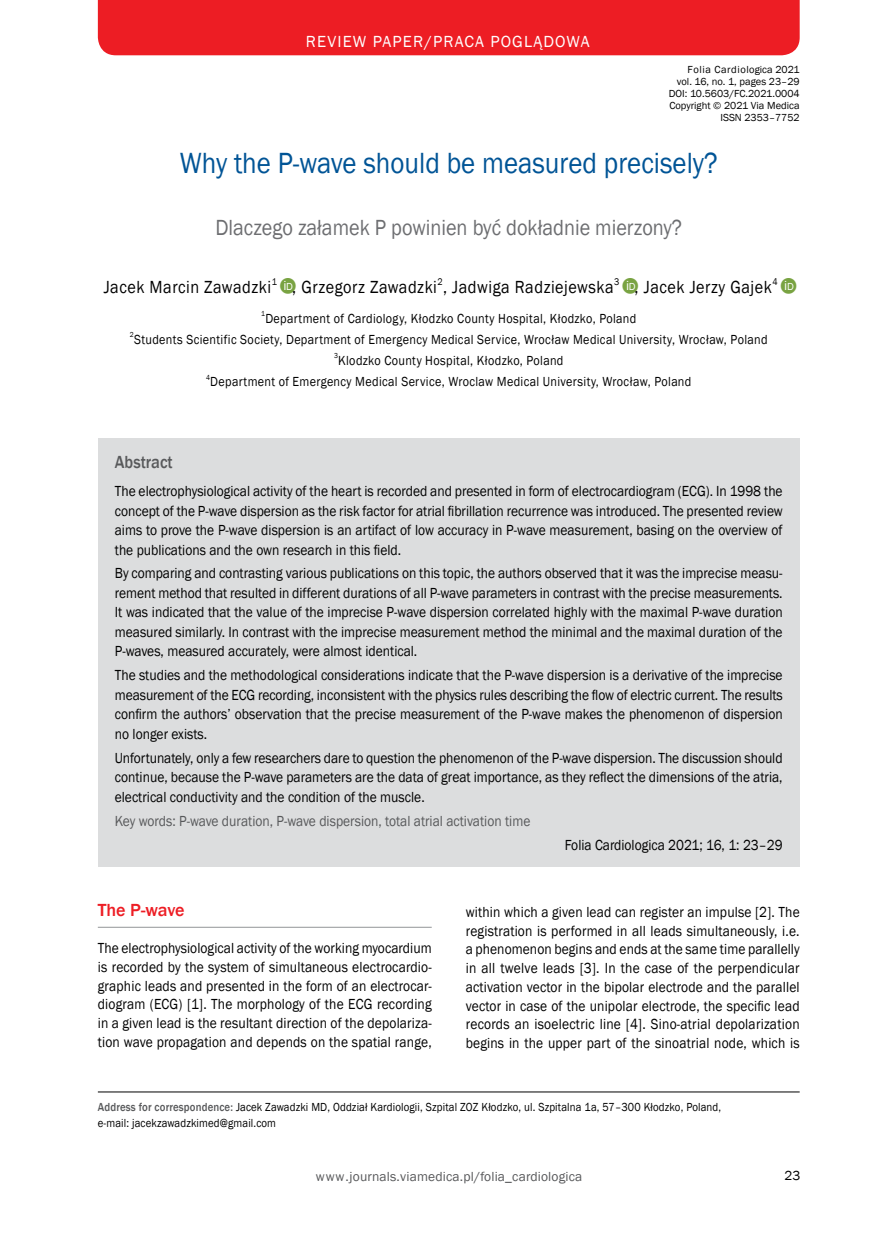
<style>
.page{position:relative;width:872px;height:1234px;background:#fff}
.page>*{position:absolute;margin:0;border:0;box-sizing:border-box;transform-origin:0 0}
.t1{font:36px "Franklin Gothic";color:#79a342}
.t2{font:30px "Franklin Gothic";color:#005496;scale:.9 1}
.t3{font:22.5px "Franklin Gothic";color:#6d6e71;scale:.9 1}
.t4{font:18px "Franklin Gothic";letter-spacing:.03em;color:#000;scale:.9 1}
.t5{font:500 18px "Franklin Gothic";letter-spacing:-.01em;color:#ed1d24}
.t6{font:500 18px "Franklin Gothic";color:#58595b;scale:.9 1}
.t7{font:16.5px "Franklin Gothic";letter-spacing:.07em;color:#fff}
.t8{font:15px/19.5px "Franklin Gothic";color:#000;text-align:justify;scale:.9 1}
.t9{font:15px "Franklin Gothic";color:#58595b;scale:.9 1}
.t10{font:13.5px/21px "Franklin Gothic";letter-spacing:.025em;color:#000;text-align:center;scale:.9 1}
.t11{font:13.5px "Franklin Gothic";letter-spacing:.01em;color:#58595b}
.t12{font:13.5px "Franklin Gothic";letter-spacing:.025em;color:#000}
.t13{font:12px/16.5px "Franklin Gothic";letter-spacing:.01em;color:#000;scale:.9 1}
.t14{font:10.5px/12px "Franklin Gothic";color:#000;text-align:right}
.s1{font-size:36px;color:#79a342}
.s2{font-weight:500;color:#58595b}
</style>
<div class="page">
<div style="left:98px;top:0;width:701px;height:55px;background:#ed1d24"></div>
<hr style="left:98px;top:1091px;width:701px;height:1px;background:#000">
<div style="left:98px;top:438px;width:701px;height:429px;background:#dcddde"></div>
<hr style="left:98px;top:926px;width:334px;height:1px;background:#939598">
<p class="t7" style="left:306px;top:31px;width:285px">REVIEW paper/PRACA POGLĄDOWA</p>
<p class="t14" style="left:669px;top:64px;width:132px">Folia Cardiologica 2021<br>vol. 16, no. 1, pages 23–29<br>DOI: 10.5603/FC.2021.0004<br>Copyright © 2021 Via Medica<br>ISSN 2353–7752</p>
<h2 class="t2" style="left:180px;top:145px;width:599px">Why the P-wave should be measured precisely?</h2>
<h3 class="t3" style="left:215px;top:213px;width:520px">Dlaczego załamek P powinien być dokładnie mierzony?</h3>
<p class="t4" style="left:104px;top:276px;width:750px">Jacek Marcin Zawadzki<sup>1</sup><span class="s1">●</span><sup>i</sup><sup>D</sup>, Grzegorz Zawadzki<sup>2</sup>, Jadwiga Radziejewska<sup>3</sup><span class="s1">●</span><sup>i</sup><sup>D</sup>, Jacek Jerzy Gajek<sup>4</sup></p>
<h1 class="t1" style="left:778px;top:261px;width:23px">●<sup>i</sup> <sup>D</sup></h1>
<p class="t10" style="left:130px;top:308px;width:710px"><sup>1</sup>Department of Cardiology, Kłodzko County Hospital, Kłodzko, Poland<br><sup>2</sup>Students Scientific Society, Department of Emergency Medical Service, Wrocław Medical University, Wrocław, Poland <sup>3</sup>Klodzko County Hospital, Kłodzko, Poland<br><sup>4</sup>Department of Emergency Medical Service, Wroclaw Medical University, Wrocław, Poland</p>
<p class="t6" style="left:115px;top:451px;width:66px">Abstract</p>
<p class="t8" style="left:115px;top:481px;width:743px">The electrophysiological activity of the heart is recorded and presented in form of electrocardiogram (ECG). In 1998 the concept of the P-wave dispersion as the risk factor for atrial fibrillation recurrence was introduced. The presented review aims to prove the P-wave dispersion is an artifact of low accuracy in P-wave measurement, basing on the overview of the publications and the own research in this field.</p>
<p class="t8" style="left:115px;top:564px;width:743px">By comparing and contrasting various publications on this topic, the authors observed that it was the imprecise measu&shy;rement method that resulted in different durations of all P-wave parameters in contrast with the precise measurements.<br>It was indicated that the value of the imprecise P-wave dispersion correlated highly with the maximal P-wave duration measured similarly. In contrast with the imprecise measurement method the minimal and the maximal duration of the P-waves, measured accurately, were almost identical.</p>
<p class="t8" style="left:115px;top:665px;width:743px">The studies and the methodological considerations indicate that the P-wave dispersion is a derivative of the imprecise measurement of the ECG recording, inconsistent with the physics rules describing the flow of electric current. The results confirm the authors’ observation that the precise measurement of the P-wave makes the phenomenon of dispersion no longer exists.</p>
<p class="t8" style="left:115px;top:748px;width:743px">Unfortunately, only a few researchers dare to question the phenomenon of the P-wave dispersion. The discussion should continue, because the P-wave parameters are the data of great importance, as they reflect the dimensions of the atria, electrical conductivity and the condition of the muscle.</p>
<p class="t9" style="left:115px;top:811px;width:463px">Key words: P-wave duration, P-wave dispersion, total atrial activation time</p>
<p class="t8" style="left:565px;top:835px;width:244px">Folia Cardiologica 2021; 16, 1: 23–29</p>
<p class="t5" style="left:98px;top:898px;width:88px">The P-wave</p>
<p class="t8" style="left:98px;top:938px;width:372px;line-height:18.8px">The electrophysiological activity of the working myocardium is recorded by the system of simultaneous electrocardio&shy;graphic leads and presented in the form of an electrocar&shy;diogram (ECG) [1]. The morphology of the ECG recording in a given lead is the resultant direction of the depolariza&shy;tion wave propagation and depends on the spatial range,</p>
<p class="t8" style="left:466px;top:902px;width:372px;line-height:18.8px">within which a given lead can register an impulse [2]. The registration is performed in all leads simultaneously, i.e. a phenomenon begins and ends at the same time parallelly in all twelve leads [3]. In the case of the perpendicular activation vector in the bipolar electrode and the parallel vector in case of the unipolar electrode, the specific lead records an isoelectric line [4]. Sino-atrial depolarization begins in the upper part of the sinoatrial node, which is</p>
<p class="t13" style="left:98px;top:1098px;width:694px"><span class="s2">Address for correspondence:</span> Jacek Zawadzki MD, Oddział Kardiologii, Szpital ZOZ Kłodzko, ul. Szpitalna 1a, 57–300 Kłodzko, Poland, e-mail: jacekzawadzkimed@gmail.com</p>
<p class="t11" style="left:316px;top:1167px;width:268px">www.journals.viamedica.pl/folia_cardiologica</p>
<p class="t12" style="left:784px;top:1166px;width:17px">23</p>
</div>
